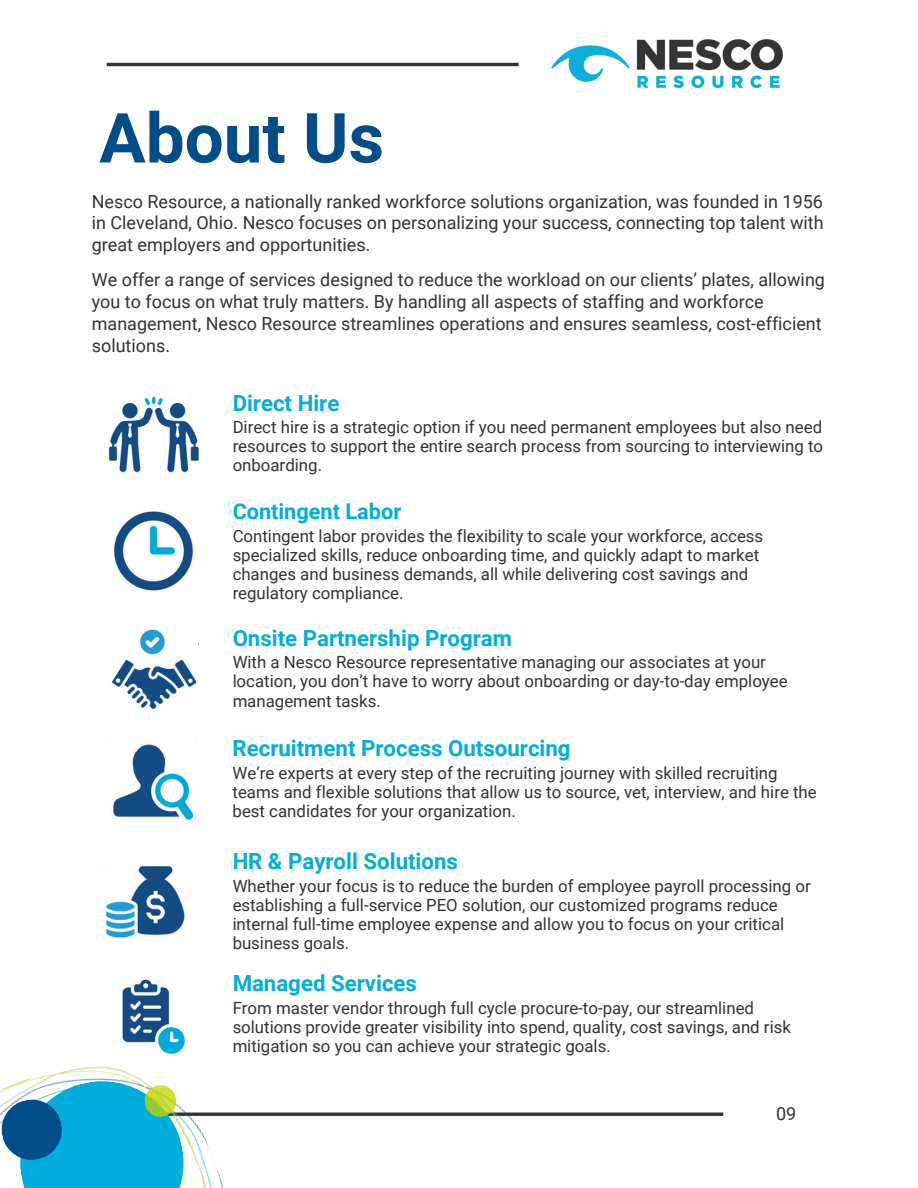
<style>
.page{position:relative;width:918px;height:1188px;background:#fff}
.page>*{position:absolute;margin:0;border:0;box-sizing:border-box;transform-origin:0 0}
.t1{font:700 69.15px "Roboto";color:#004d8a}
.t2{font:700 22.2px "Roboto";color:#00aedb}
.t3{font:700 21.75px "Roboto";color:#00aedb}
.t4{font:18px/21.9px "Roboto";color:#333;text-align:justify}
.t5{font:16.8px/19.2px "Roboto";color:#333}
</style>
<div class="page">
<img style="left:108px;top:396px;width:91px;height:77px">
<img style="left:113px;top:511px;width:81px;height:80px">
<img style="left:112px;top:629px;width:85px;height:81px">
<img style="left:113px;top:744px;width:81px;height:76px">
<img style="left:105px;top:866px;width:80px;height:72px">
<img style="left:122px;top:979px;width:48px;height:48px">
<div style="left:96px;top:383px;width:25px;height:24px;background:#fff"></div>
<div style="left:192px;top:383px;width:24px;height:24px;background:#fff"></div>
<div style="left:192px;top:462px;width:24px;height:24px;background:#fff"></div>
<div style="left:92px;top:462px;width:24px;height:24px;background:#fff"></div>
<div style="left:100px;top:498px;width:24px;height:24px;background:#fff"></div>
<div style="left:184px;top:502px;width:24px;height:24px;background:#fff"></div>
<div style="left:188px;top:580px;width:24px;height:24px;background:#fff"></div>
<div style="left:100px;top:581px;width:24px;height:24px;background:#fff"></div>
<div style="left:104px;top:621px;width:24px;height:24px;background:#fff"></div>
<div style="left:180px;top:621px;width:24px;height:24px;background:#fff"></div>
<div style="left:184px;top:694px;width:24px;height:25px;background:#fff"></div>
<div style="left:100px;top:698px;width:24px;height:24px;background:#fff"></div>
<div style="left:104px;top:963px;width:24px;height:24px;background:#fff"></div>
<hr style="left:92px;top:1113px;width:631px;height:3px;background:#333">
<img style="left:551px;top:39px;width:232px;height:50px">
<hr style="left:107px;top:63px;width:412px;height:3px;background:#333">
<img style="left:55px;top:1027px;width:208px;height:161px">
<svg style="left:0;top:1074px;width:191px;height:114px"></svg>
<h1 class="t1" style="left:99px;top:98px;width:286px">About Us</h1>
<p class="t4" style="left:92px;top:190px;width:733px">Nesco Resource, a nationally ranked workforce solutions organization, was founded in 1956 in Cleveland, Ohio. Nesco focuses on personalizing your success, connecting top talent with great employers and opportunities.</p>
<p class="t4" style="left:92px;top:269px;width:735px;text-align:left">We offer a range of services designed to reduce the workload on our clients’ plates, allowing you to focus on what truly matters. By handling all aspects of staffing and workforce management, Nesco Resource streamlines operations and ensures seamless, cost-efficient solutions.</p>
<h2 class="t2" style="left:233px;top:390px;width:108px">Direct Hire</h2>
<p class="t5" style="left:233px;top:418px;width:592px;text-align:justify">Direct hire is a strategic option if you need permanent employees but also need resources to support the entire search process from sourcing to interviewing to onboarding.</p>
<p class="t3" style="left:233px;top:499px;width:170px">Contingent Labor</p>
<p class="t5" style="left:233px;top:526px;width:532px">Contingent labor provides the flexibility to scale your workforce, access specialized skills, reduce onboarding time, and quickly adapt to market changes and business demands, all while delivering cost savings and regulatory compliance.</p>
<h2 class="t2" style="left:233px;top:625px;width:281px">Onsite Partnership Program</h2>
<p class="t5" style="left:233px;top:653px;width:557px">With a Nesco Resource representative managing our associates at your location, you don’t have to worry about onboarding or day-to-day employee management tasks.</p>
<h2 class="t2" style="left:233px;top:736px;width:340px">Recruitment Process Outsourcing</h2>
<p class="t5" style="left:233px;top:764px;width:586px">We’re experts at every step of the recruiting journey with skilled recruiting teams and flexible solutions that allow us to source, vet, interview, and hire the best candidates for your organization.</p>
<h2 class="t2" style="left:233px;top:849px;width:227px">HR &amp; Payroll Solutions</h2>
<p class="t5" style="left:233px;top:876px;width:580px">Whether your focus is to reduce the burden of employee payroll processing or establishing a full-service PEO solution, our customized programs reduce internal full-time employee expense and allow you to focus on your critical business goals.</p>
<h2 class="t2" style="left:233px;top:971px;width:186px">Managed Services</h2>
<p class="t5" style="left:233px;top:999px;width:560px">From master vendor through full cycle procure-to-pay, our streamlined solutions provide greater visibility into spend, quality, cost savings, and risk mitigation so you can achieve your strategic goals.</p>
<p class="t4" style="left:776px;top:1103px;width:22px">09</p>
</div>
